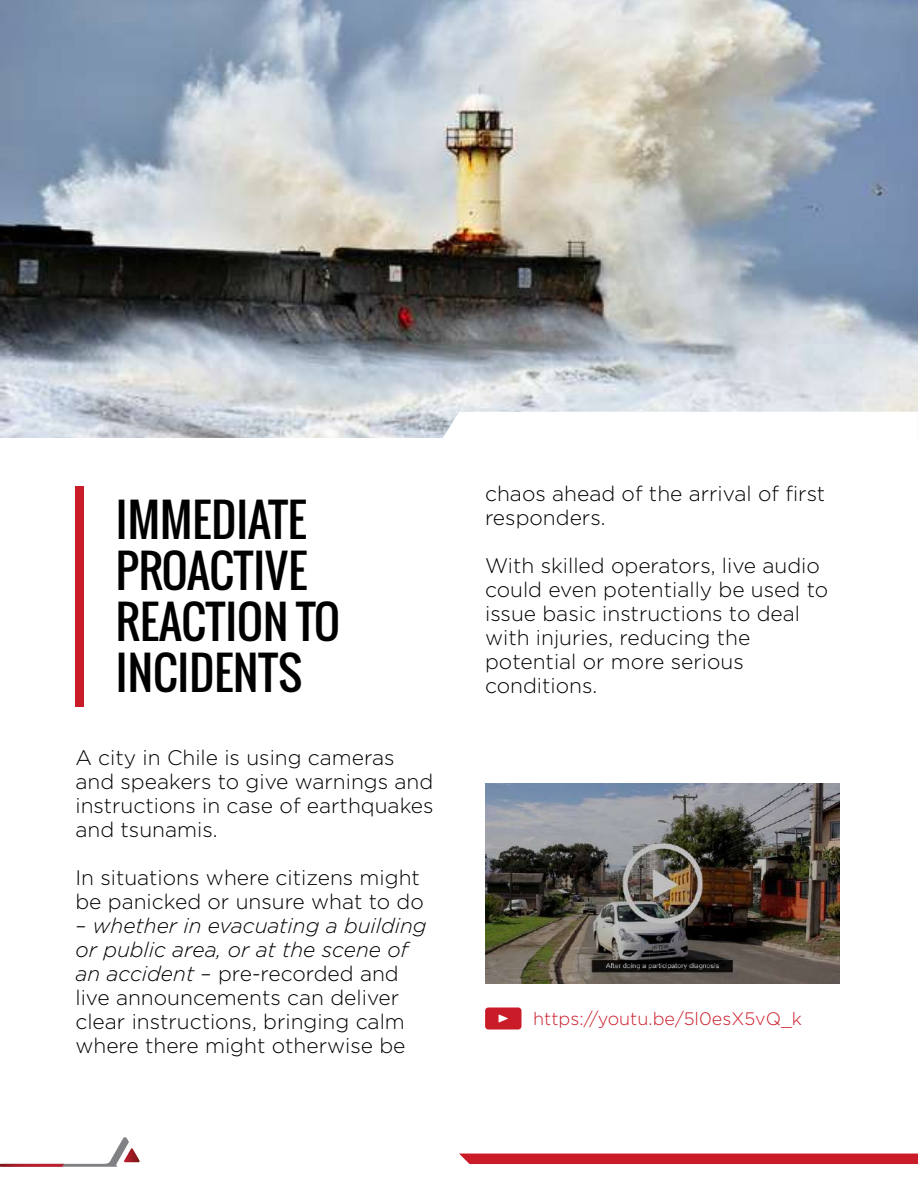
<style>
.page{position:relative;width:918px;height:1188px;background:#fff}
.page>*{position:absolute;margin:0;border:0;box-sizing:border-box;transform-origin:0 0}
.t1{font:45px/51px "Oswald";color:#000}
.t2{font:300 21px/24px "Gotham";color:#000}
.t3{font:300 18px "Gotham";color:#ca1b28}
.s1{font-style:italic}
</style>
<div class="page">
<img style="left:1px;top:0;width:917px;height:438px">
<div style="left:75px;top:487px;width:9px;height:220px;background:#ca1b28"></div>
<svg style="left:440px;top:412px;width:478px;height:26px"></svg>
<svg style="left:0;top:1137px;width:140px;height:30px"></svg>
<img style="left:485px;top:784px;width:355px;height:200px">
<div style="left:485px;top:1008px;width:37px;height:22px;background:#ca1b28;border-radius:3px"></div>
<svg style="left:499px;top:1014px;width:9px;height:9px"></svg>
<div style="left:459px;top:1154px;width:459px;height:10px;background:#ca1b28"></div>
<h1 class="t1" style="left:116px;top:494px;width:226px">IMMEDIATE<br>PROACTIVE<br>REACTION TO<br>INCIDENTS</h1>
<p class="t2" style="left:75px;top:745px;width:360px">A city in Chile is using cameras and speakers to give warnings and instructions in case of earthquakes and tsunamis.</p>
<p class="t2" style="left:75px;top:865px;width:350px">In situations where citizens might be panicked or unsure what to do</p>
<p class="t2" style="left:75px;top:913px;width:353px">– <span class="s1">whether in evacuating a building or public area, or at the scene of an accident</span> – pre-recorded and live announcements can deliver clear instructions, bringing calm where there might otherwise be</p>
<p class="t2" style="left:485px;top:482px;width:342px">chaos ahead of the arrival of first responders.</p>
<p class="t2" style="left:485px;top:554px;width:345px">With skilled operators, live audio could even potentially be used to issue basic instructions to deal with injuries, reducing the potential or more serious conditions.</p>
<p class="t3" style="left:533px;top:1009px;width:270px">https://youtu.be/5l0esX5vQ_k</p>
</div>
